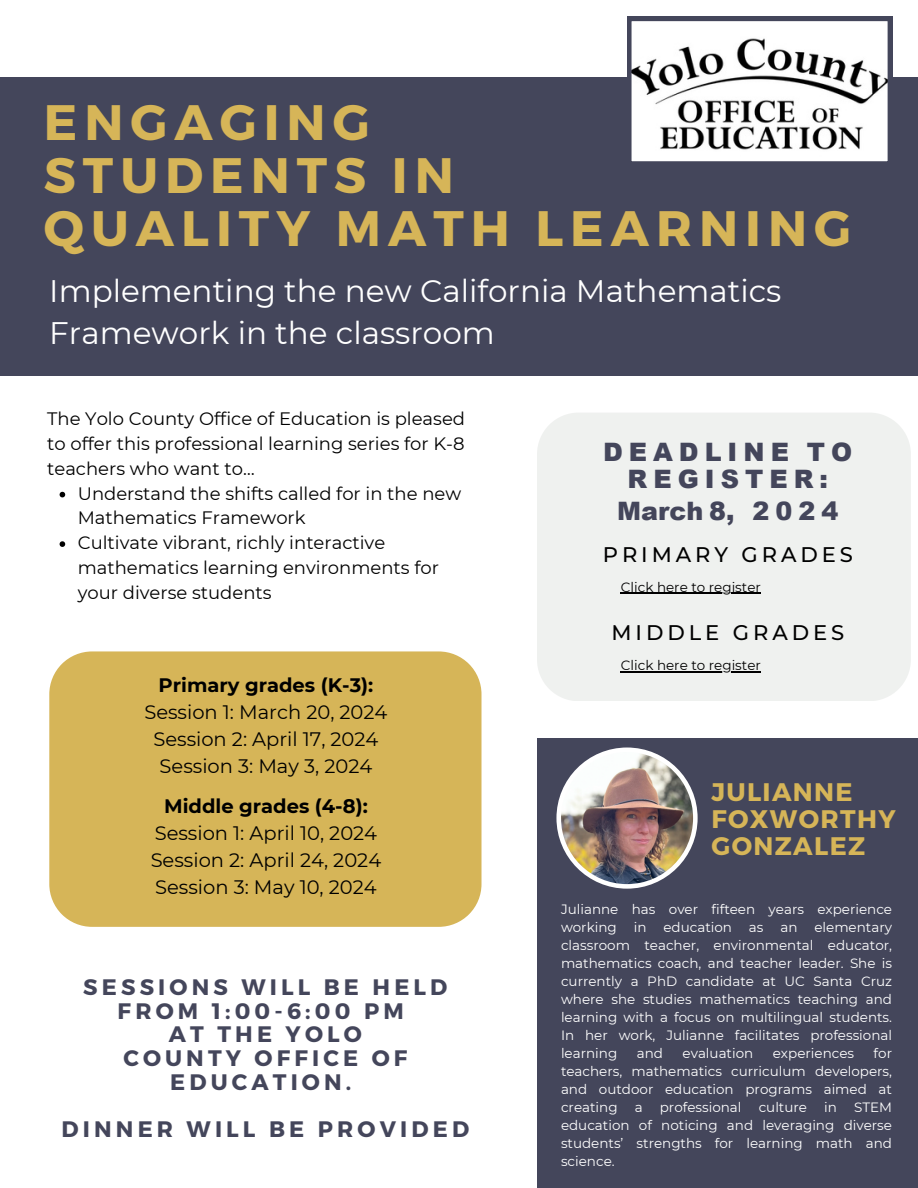
<style>
.page{position:relative;width:918px;height:1188px;background:#fff}
.page>*{position:absolute;margin:0;border:0;box-sizing:border-box;transform-origin:0 0}
.t1{font:700 49.8px "Montserrat";letter-spacing:.14em;color:#d6b558}
.t2{font:31.05px/42.8px "Montserrat";color:#fff}
.t3{font:900 25.35px/27px "Arial";color:#44465b;text-align:center}
.t4{font:700 25.35px/27px "Montserrat";letter-spacing:.055em;color:#d6b558}
.t5{font:700 22.35px/23.7px "Montserrat";letter-spacing:.185em;color:#44465b;text-align:center}
.t6{font:500 21.15px "Montserrat";letter-spacing:.185em;color:#000}
.t7{font:19.5px "Montserrat";color:#000}
.t8{font:700 19.5px "Montserrat";color:#000}
.t9{font:18px/24.8px "Montserrat";color:#000}
.t10{font:13.5px/18px "Montserrat";color:#fff;text-align:justify}
.t11{font:13.5px "Montserrat";color:#000}
</style>
<div class="page">
<div style="left:0;top:77px;width:918px;height:298px;background:#44465b"></div>
<div style="left:537px;top:413px;width:374px;height:288px;background:#eff1ef"></div>
<div style="left:537px;top:738px;width:381px;height:450px;background:#44465b"></div>
<svg style="left:556px;top:748px;width:142px;height:141px;fill:#fff"></svg>
<img style="left:561px;top:752px;width:132px;height:132px;border-radius:50%">
<svg style="left:627px;top:17px;width:265px;height:145px"></svg>
<svg style="left:60px;top:492px;width:5px;height:5px"></svg>
<svg style="left:60px;top:541px;width:5px;height:6px"></svg>
<hr style="left:621px;top:593px;width:140px;height:1px;background:#000">
<hr style="left:621px;top:672px;width:140px;height:1px;background:#000">
<div style="left:49px;top:651px;width:433px;height:276px;background:#d6b558"></div>
<p class="t1" style="left:44px;top:90px;width:327px">ENGAGING</p>
<p class="t1" style="left:44px;top:143px;width:411px">STUDENTS IN</p>
<p class="t1" style="left:44px;top:196px;width:809px">QUALITY MATH LEARNING</p>
<p class="t2" style="left:49px;top:269px;width:734px">Implementing the new California Mathematics<br>Framework in the classroom</p>
<p class="t9" style="left:47px;top:407px;width:419px;text-align:justify">The Yolo County Office of Education is pleased to offer this professional learning series for K-8 teachers who want to…</p>
<p class="t9" style="left:78px;top:481px;width:385px">Understand the shifts called for in the new<br>Mathematics Framework</p>
<p class="t9" style="left:78px;top:530px;width:363px">Cultivate vibrant, richly interactive mathematics learning environments for your diverse students</p>
<p class="t8" style="left:159px;top:673px;width:216px">Primary grades (K-3):</p>
<p class="t7" style="left:144px;top:700px;width:245px">Session 1: March 20, 2024</p>
<p class="t7" style="left:153px;top:727px;width:227px">Session 2: April 17, 2024</p>
<p class="t7" style="left:160px;top:754px;width:214px">Session 3: May 3, 2024</p>
<p class="t8" style="left:164px;top:794px;width:205px">Middle grades (4-8):</p>
<p class="t7" style="left:155px;top:821px;width:224px">Session 1: April 10, 2024</p>
<p class="t7" style="left:151px;top:848px;width:232px">Session 2: April 24, 2024</p>
<p class="t7" style="left:155px;top:875px;width:223px">Session 3: May 10, 2024</p>
<p class="t5" style="left:83px;top:974px;width:366px">SESSIONS WILL BE HELD<br>FROM 1:00-6:00 PM</p>
<p class="t5" style="left:169px;top:1021px;width:195px">AT THE YOLO</p>
<p class="t5" style="left:123px;top:1045px;width:286px">COUNTY OFFICE OF<br>EDUCATION.</p>
<p class="t5" style="left:62px;top:1116px;width:409px">DINNER WILL BE PROVIDED</p>
<p class="t3" style="left:603px;top:438px;width:251px">D E A D L I N E T O<br>R E G I S T E R :</p>
<p class="t3" style="left:617px;top:496px;width:223px">March 8, 2 0 2 4</p>
<p class="t6" style="left:603px;top:541px;width:252px">P R I M A R Y G R A D E S</p>
<p class="t11" style="left:621px;top:579px;width:142px">Click here to register</p>
<p class="t6" style="left:612px;top:620px;width:234px">MIDDLE GRADES</p>
<p class="t11" style="left:621px;top:657px;width:142px">Click here to register</p>
<p class="t4" style="left:712px;top:777px;width:186px">JULIANNE<br>FOXWORTHY<br>GONZALEZ</p>
<p class="t10" style="left:561px;top:900px;width:333px">Julianne has over fifteen years experience working</p>
<p class="t10" style="left:561px;top:918px;width:333px;text-indent:253px">elementary classroom teacher, environmental educator, mathematics coach, and teacher leader. She is currently a PhD candidate at UC Santa Cruz where she studies mathematics teaching and learning with a focus on multilingual students.<br>In her work, Julianne facilitates professional learning</p>
<p class="t10" style="left:634px;top:918px;width:14px">in</p>
<p class="t10" style="left:663px;top:918px;width:70px">education</p>
<p class="t10" style="left:749px;top:918px;width:16px">as</p>
<p class="t10" style="left:780px;top:918px;width:19px">an</p>
<p class="t10" style="left:561px;top:1044px;width:333px;text-indent:313px">for teachers, mathematics curriculum developers, and outdoor education programs aimed at creating</p>
<p class="t10" style="left:637px;top:1044px;width:28px">and</p>
<p class="t10" style="left:683px;top:1044px;width:72px">evaluation</p>
<p class="t10" style="left:773px;top:1044px;width:83px">experiences</p>
<p class="t10" style="left:635px;top:1098px;width:9px">a</p>
<p class="t10" style="left:660px;top:1098px;width:83px">professional</p>
<p class="t10" style="left:759px;top:1098px;width:50px">culture</p>
<p class="t10" style="left:824px;top:1098px;width:14px">in</p>
<p class="t10" style="left:561px;top:1098px;width:333px;text-indent:293px">STEM education of noticing and leveraging diverse students’ strengths for learning math and science.</p>
</div>
